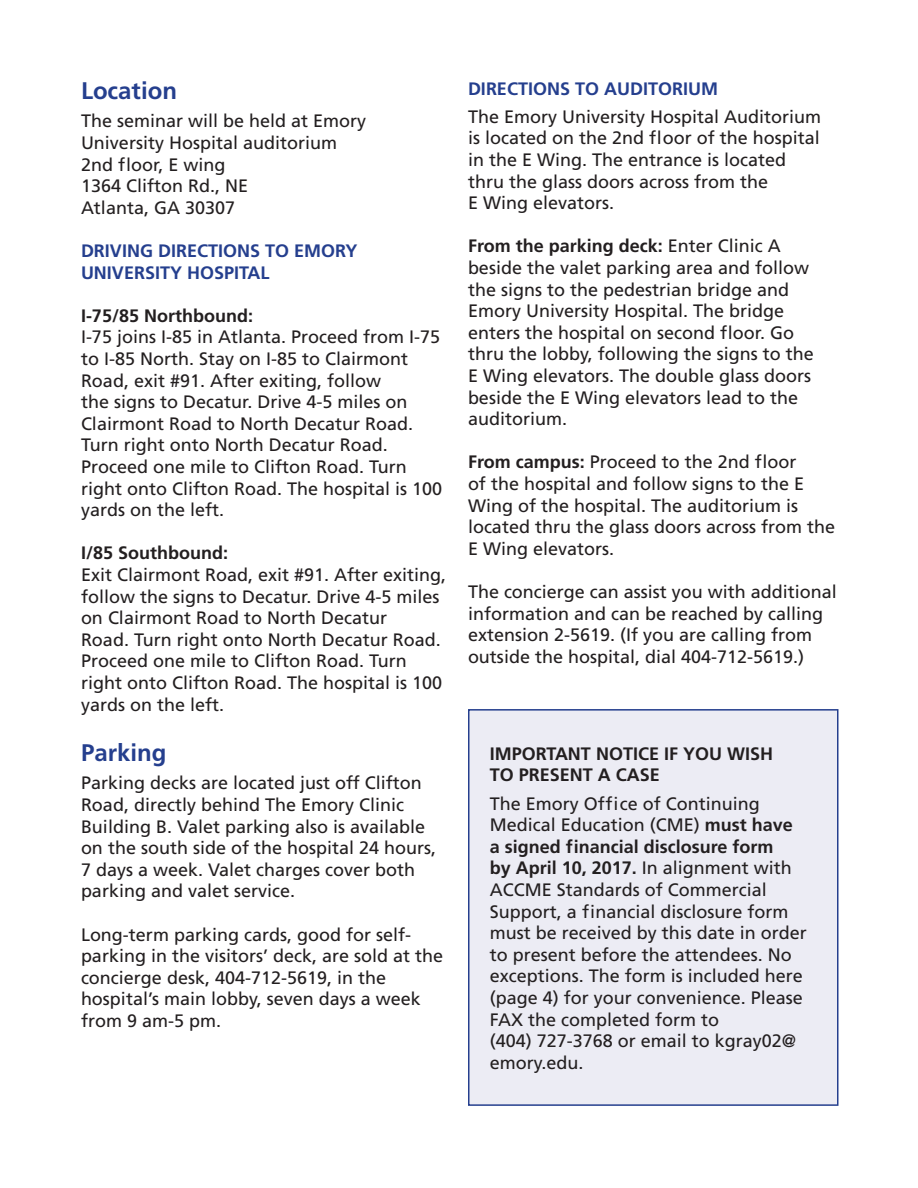
<style>
.page{position:relative;width:918px;height:1188px;background:#fff}
.page>*{position:absolute;margin:0;border:0;box-sizing:border-box;transform-origin:0 0}
.t1{font:700 24px "Frutiger LT Std";color:#253f8e}
.t2{font:18px/21.6px "Frutiger LT Std";color:#231f20}
.t3{font:700 18px/21.6px "Frutiger LT Std";color:#231f20}
.t4{font:700 18px/21.6px "Frutiger LT Std";color:#253f8e}
.s1{font-weight:700}
</style>
<div class="page">
<div style="left:469px;top:710px;width:369px;height:395px;background:#ececf4"></div>
<div style="left:468px;top:709px;width:370px;height:397px;border:2px solid #253f8e"></div>
<h1 class="t1" style="left:81px;top:77px;width:97px">Location</h1>
<p class="t2" style="left:81px;top:110px;width:287px">The seminar will be held at Emory<br>University Hospital auditorium<br>2nd floor, E wing<br>1364 Clifton Rd., NE<br>Atlanta, GA 30307</p>
<p class="t4" style="left:81px;top:240px;width:278px">DRIVING DIRECTIONS TO EMORY<br>UNIVERSITY HOSPITAL</p>
<p class="t3" style="left:81px;top:305px;width:174px">I-75/85 Northbound:</p>
<p class="t2" style="left:81px;top:326px;width:363px">I-75 joins I-85 in Atlanta. Proceed from I-75 to I-85 North. Stay on I-85 to Clairmont Road, exit #91. After exiting, follow<br>the signs to Decatur. Drive 4-5 miles on Clairmont Road to North Decatur Road.<br>Turn right onto North Decatur Road.<br>Proceed one mile to Clifton Road. Turn right onto Clifton Road. The hospital is 100 yards on the left.</p>
<p class="t3" style="left:81px;top:542px;width:149px">I/85 Southbound:</p>
<p class="t2" style="left:81px;top:564px;width:367px">Exit Clairmont Road, exit #91. After exiting, follow the signs to Decatur. Drive 4-5 miles on Clairmont Road to North Decatur<br>Road. Turn right onto North Decatur Road.<br>Proceed one mile to Clifton Road. Turn right onto Clifton Road. The hospital is 100 yards on the left.</p>
<h1 class="t1" style="left:81px;top:739px;width:87px">Parking</h1>
<p class="t2" style="left:81px;top:772px;width:357px">Parking decks are located just off Clifton Road, directly behind The Emory Clinic Building B. Valet parking also is available on the south side of the hospital 24 hours, 7 days a week. Valet charges cover both parking and valet service.</p>
<p class="t2" style="left:81px;top:924px;width:364px">Long-term parking cards, good for self&shy;parking in the visitors’ deck, are sold at the concierge desk, 404-712-5619, in the hospital’s main lobby, seven days a week from 9 am-5 pm.</p>
<p class="t4" style="left:468px;top:78px;width:252px">DIRECTIONS TO AUDITORIUM</p>
<p class="t2" style="left:468px;top:106px;width:355px">The Emory University Hospital Auditorium is located on the 2nd floor of the hospital in the E Wing. The entrance is located thru the glass doors across from the<br>E Wing elevators.</p>
<p class="t2" style="left:468px;top:235px;width:347px"><span class="s1">From the parking deck:</span> Enter Clinic A beside the valet parking area and follow the signs to the pedestrian bridge and Emory University Hospital. The bridge enters the hospital on second floor. Go thru the lobby, following the signs to the E Wing elevators. The double glass doors beside the E Wing elevators lead to the auditorium.</p>
<p class="t2" style="left:468px;top:451px;width:369px"><span class="s1">From campus:</span> Proceed to the 2nd floor<br>of the hospital and follow signs to the E Wing of the hospital. The auditorium is located thru the glass doors across from the E Wing elevators.</p>
<p class="t2" style="left:468px;top:581px;width:370px">The concierge can assist you with additional information and can be reached by calling extension 2-5619. (If you are calling from outside the hospital, dial 404-712-5619.)</p>
<p class="t3" style="left:490px;top:743px;width:285px">IMPORTANT NOTICE IF YOU WISH<br>TO PRESENT A CASE</p>
<p class="t2" style="left:490px;top:793px;width:319px">The Emory Office of Continuing<br>Medical Education (CME) <span class="s1">must have a signed financial disclosure form<br>by April 10, 2017.</span> In alignment with<br>ACCME Standards of Commercial<br>Support, a financial disclosure form must be received by this date in order to present before the attendees. No exceptions. The form is included here (page 4) for your convenience. Please<br>FAX the completed form to<br>(404) 727-3768 or email to kgray02@ emory.edu.</p>
</div>
